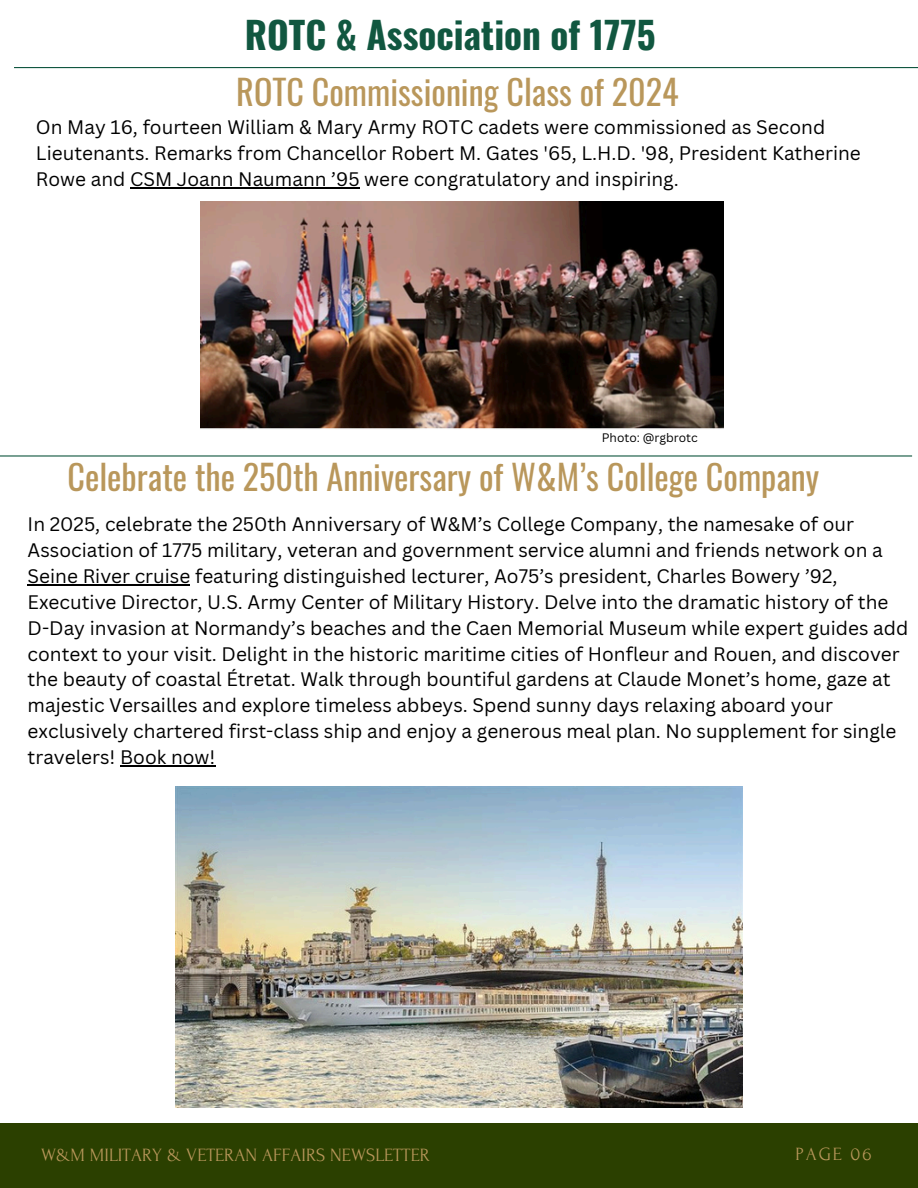
<style>
.page{position:relative;width:918px;height:1188px;background:#fff}
.page>*{position:absolute;margin:0;border:0;box-sizing:border-box;transform-origin:0 0}
.t1{font:700 37.2px "Oswald";color:#115740}
.t2{font:34.05px "Oswald";color:#b9975b}
.t3{font:19.05px/25.8px "Canva Sans";color:#000}
.t4{font:18.75px "Forum";color:#b9975b}
.t5{font:12px "Canva Sans";color:#000}
</style>
<div class="page">
<hr style="left:14px;top:67px;width:904px;height:1px;background:#115740">
<div style="left:0;top:1123px;width:918px;height:65px;background:#2b4000"></div>
<hr style="left:0;top:455px;width:912px;height:2px;background:#115740">
<img style="left:175px;top:787px;width:567px;height:320px">
<img style="left:200px;top:201px;width:523px;height:228px">
<hr style="left:28px;top:584px;width:162px;height:1px;background:#000">
<hr style="left:120px;top:765px;width:95px;height:1px;background:#000">
<hr style="left:130px;top:187px;width:230px;height:1px;background:#000">
<p class="t1" style="left:245px;top:6px;width:412px">ROTC &amp; Association of 1775</p>
<p class="t2" style="left:236px;top:66px;width:444px">ROTC Commissioning Class of 2024</p>
<h3 class="t3" style="left:36px;top:114px;width:827px">On May 16, fourteen William &amp; Mary Army ROTC cadets were commissioned as Second<br>Lieutenants. Remarks from Chancellor Robert M. Gates '65, L.H.D. '98, President Katherine<br>Rowe and CSM Joann Naumann ’95 were congratulatory and inspiring.</h3>
<h3 class="t5" style="left:602px;top:429px;width:98px">Photo: @rgbrotc</h3>
<h2 class="t2" style="left:67px;top:451px;width:753px">Celebrate the 250th Anniversary of W&amp;M’s College Company</h2>
<h4 class="t3" style="left:28px;top:511px;width:882px">In 2025, celebrate the 250th Anniversary of W&amp;M’s College Company, the namesake of our Association of 1775 military, veteran and government service alumni and friends network on a Seine River cruise featuring distinguished lecturer, Ao75’s president, Charles Bowery ’92, Executive Director, U.S. Army Center of Military History. Delve into the dramatic history of the D-Day invasion at Normandy’s beaches and the Caen Memorial Museum while expert guides add context to your visit. Delight in the historic maritime cities of Honfleur and Rouen, and discover the beauty of coastal Étretat. Walk through bountiful gardens at Claude Monet’s home, gaze at majestic Versailles and explore timeless abbeys. Spend sunny days relaxing aboard your exclusively chartered first-class ship and enjoy a generous meal plan. No supplement for single travelers! Book now!</h4>
<h4 class="t4" style="left:41px;top:1145px;width:390px">W&amp;M MILITARY &amp; VETERAN AFFAIRS NEWSLETTER</h4>
<p class="t4" style="left:796px;top:1144px;width:77px">PAGE 06</p>
</div>
